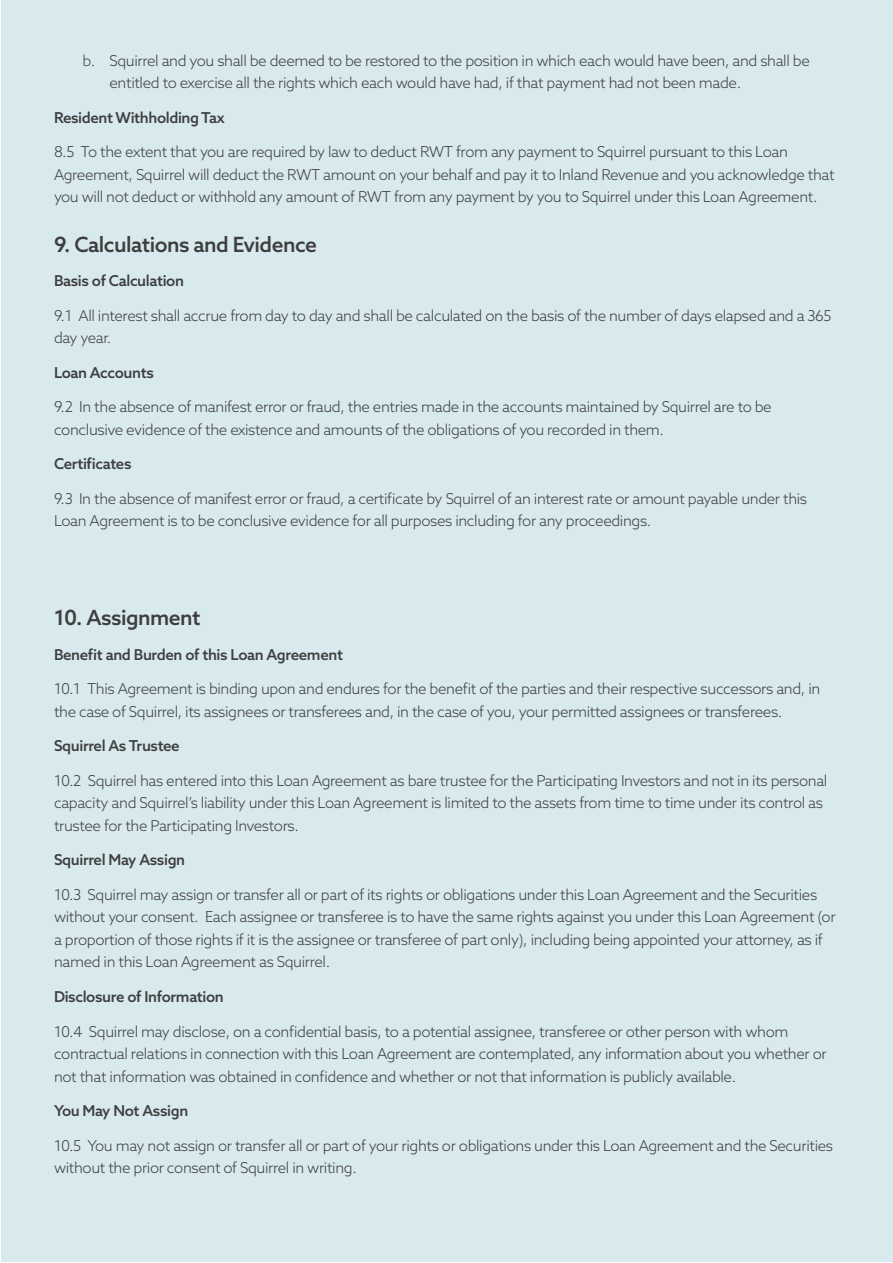
<style>
.page{position:relative;width:893px;height:1263px;background:#fff}
.page>*{position:absolute;margin:0;border:0;box-sizing:border-box;transform-origin:0 0}
.t1{font:500 21px "Azo Sans";letter-spacing:-.025em;color:#3e3e3f}
.t2{font:300 15px/22.5px "Azo Sans";letter-spacing:-.025em;color:#3e3e3f}
.t3{font:500 15px "Azo Sans";letter-spacing:-.025em;color:#3e3e3f}
.s1{color:#38454d}
</style>
<div class="page">
<div style="left:1px;top:1px;width:891px;height:1261px;background:#d8eaee"></div>
<p class="t2" style="left:110px;top:49px;width:702px;text-indent:-27px"><span class="s1">b.</span> Squirrel and you shall be deemed to be restored to the position in which each would have been, and shall be entitled to exercise all the rights which each would have had, if that payment had not been made.</p>
<p class="t3" style="left:54px;top:108px;width:172px">Resident Withholding Tax</p>
<p class="t2" style="left:54px;top:141px;width:782px">8.5 To the extent that you are required by law to deduct RWT from any payment to Squirrel pursuant to this Loan<br>Agreement, Squirrel will deduct the RWT amount on your behalf and pay it to Inland Revenue and you acknowledge that you will not deduct or withhold any amount of RWT from any payment by you to Squirrel under this Loan Agreement.</p>
<p class="t1" style="left:54px;top:231px;width:265px">9. Calculations and Evidence</p>
<p class="t3" style="left:54px;top:271px;width:132px">Basis of Calculation</p>
<p class="t2" style="left:54px;top:304px;width:779px">9.1 All interest shall accrue from day to day and shall be calculated on the basis of the number of days elapsed and a 365 day year.</p>
<p class="t3" style="left:54px;top:363px;width:101px">Loan Accounts</p>
<p class="t2" style="left:54px;top:396px;width:719px">9.2 In the absence of manifest error or fraud, the entries made in the accounts maintained by Squirrel are to be conclusive evidence of the existence and amounts of the obligations of you recorded in them.</p>
<p class="t3" style="left:54px;top:454px;width:79px">Certificates</p>
<p class="t2" style="left:54px;top:487px;width:755px">9.3 In the absence of manifest error or fraud, a certificate by Squirrel of an interest rate or amount payable under this<br>Loan Agreement is to be conclusive evidence for all purposes including for any proceedings.</p>
<p class="t1" style="left:54px;top:604px;width:148px">10. Assignment</p>
<p class="t3" style="left:54px;top:645px;width:291px">Benefit and Burden of this Loan Agreement</p>
<p class="t2" style="left:54px;top:678px;width:768px">10.1 This Agreement is binding upon and endures for the benefit of the parties and their respective successors and, in the case of Squirrel, its assignees or transferees and, in the case of you, your permitted assignees or transferees.</p>
<p class="t3" style="left:54px;top:736px;width:127px">Squirrel As Trustee</p>
<p class="t2" style="left:54px;top:769px;width:775px">10.2 Squirrel has entered into this Loan Agreement as bare trustee for the Participating Investors and not in its personal capacity and Squirrel’s liability under this Loan Agreement is limited to the assets from time to time under its control as trustee for the Participating Investors.</p>
<p class="t3" style="left:54px;top:850px;width:133px">Squirrel May Assign</p>
<p class="t2" style="left:54px;top:883px;width:783px">10.3 Squirrel may assign or transfer all or part of its rights or obligations under this Loan Agreement and the Securities without your consent. Each assignee or transferee is to have the same rights against you under this Loan Agreement (or a proportion of those rights if it is the assignee or transferee of part only), including being appointed your attorney, as if named in this Loan Agreement as Squirrel.</p>
<p class="t3" style="left:54px;top:987px;width:171px">Disclosure of Information</p>
<p class="t2" style="left:54px;top:1020px;width:774px">10.4 Squirrel may disclose, on a confidential basis, to a potential assignee, transferee or other person with whom contractual relations in connection with this Loan Agreement are contemplated, any information about you whether or not that information was obtained in confidence and whether or not that information is publicly available.</p>
<p class="t3" style="left:54px;top:1101px;width:136px">You May Not Assign</p>
<p class="t2" style="left:54px;top:1134px;width:781px">10.5 You may not assign or transfer all or part of your rights or obligations under this Loan Agreement and the Securities without the prior consent of Squirrel in writing.</p>
</div>
